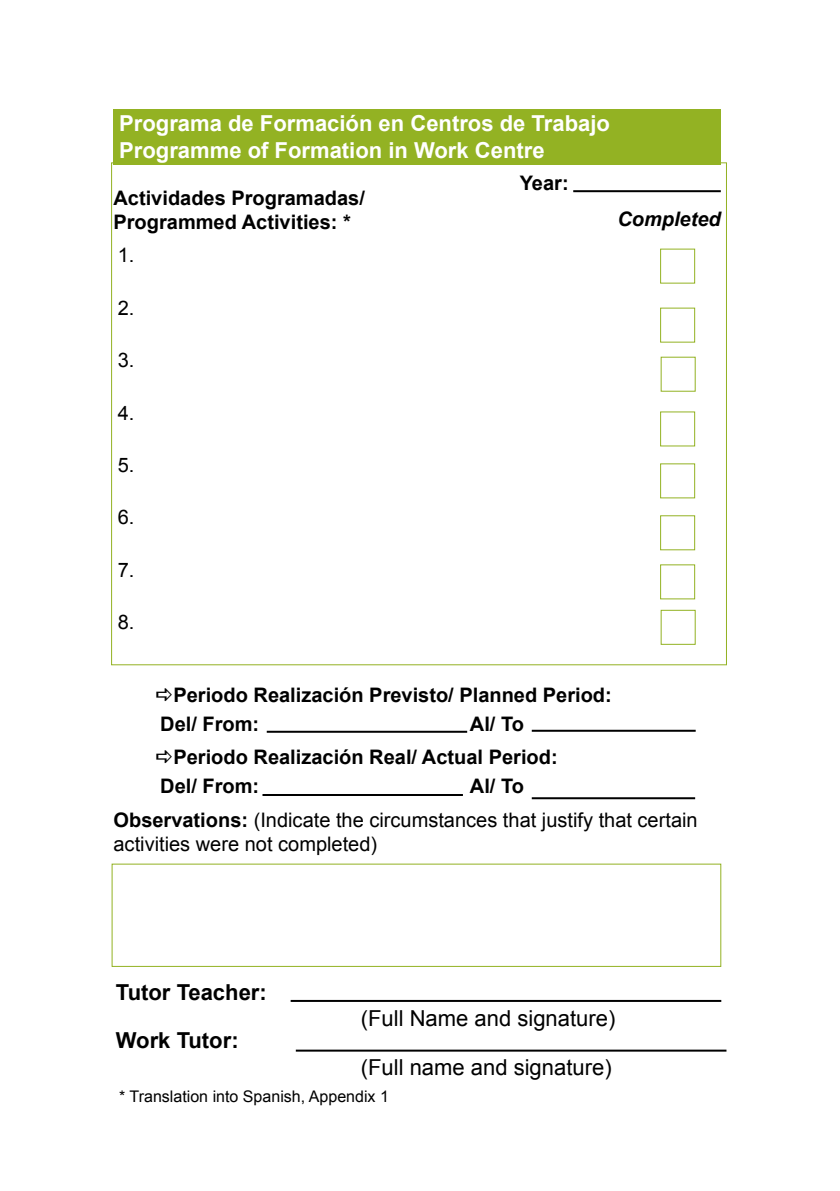
<style>
.page{position:relative;width:840px;height:1191px;background:#fff}
.page>*{position:absolute;margin:0;border:0;box-sizing:border-box;transform-origin:0 0}
.t1{font:700 22px/26.4px "Arial";color:#fff}
.t2{font:22px "Arial";color:#000}
.t3{font:700 22px "Arial";color:#000}
.t4{font:700 20px/24px "Arial";color:#000}
.t5{font:20px/33.8px "Arial";color:#000}
.t6{font:italic 700 20px "Arial";color:#000}
.t7{font:16px "Arial";color:#000}
.s1{font-weight:700}
</style>
<div class="page">
<div style="left:113px;top:110px;width:607px;height:55px;background:#93b223"></div>
<div style="left:660px;top:610px;width:35px;height:35px;border:1px solid #93b223"></div>
<div style="left:111px;top:863px;width:609px;height:104px;border:1px solid #93b223"></div>
<hr style="left:290px;top:1000px;width:431px;height:2px;background:#000">
<hr style="left:295px;top:1049px;width:431px;height:2px;background:#000">
<hr style="left:573px;top:190px;width:147px;height:2px;background:#000">
<hr style="left:266px;top:730px;width:201px;height:2px;background:#000">
<hr style="left:531px;top:729px;width:164px;height:2px;background:#000">
<hr style="left:262px;top:794px;width:200px;height:2px;background:#000">
<hr style="left:531px;top:797px;width:163px;height:2px;background:#000">
<p class="t1" style="left:119px;top:111px;width:492px">Programa de Formación en Centros de Trabajo<br>Programme of Formation in Work Centre</p>
<p class="t4" style="left:519px;top:171px;width:50px">Year:</p>
<p class="t4" style="left:113px;top:187px;width:253px">Actividades Programadas/<br>Programmed Activities: *</p>
<p class="t5" style="left:118px;top:239px;width:18px">1.</p>
<p class="t5" style="left:118px;top:291px;width:18px">2.</p>
<p class="t5" style="left:118px;top:343px;width:18px">3.</p>
<p class="t5" style="left:118px;top:396px;width:18px">4.</p>
<p class="t5" style="left:118px;top:448px;width:18px">5.</p>
<p class="t5" style="left:118px;top:500px;width:18px">6.</p>
<p class="t5" style="left:118px;top:553px;width:18px">7.</p>
<p class="t5" style="left:118px;top:605px;width:18px">8.</p>
<p class="t6" style="left:617px;top:206px;width:105px">Completed</p>
<p class="t4" style="left:160px;top:680px;width:453px;line-height:29.6px;text-indent:13px">Periodo Realización Previsto/ Planned Period:<br>Del/ From:</p>
<p class="t4" style="left:173px;top:709px;width:385px;line-height:32.2px;text-indent:296px">Al/ To<br>Periodo Realización Real/ Actual Period:</p>
<p class="t4" style="left:160px;top:775px;width:100px">Del/ From:</p>
<p class="t5" style="left:113px;top:769px;width:585px;text-indent:356px"><span class="s1">Al/ To<br>Observations:</span> (Indicate the circumstances that justify that certain</p>
<p class="t5" style="left:113px;top:827px;width:265px">activities were not completed)</p>
<p class="t3" style="left:116px;top:977px;width:152px">Tutor Teacher:</p>
<p class="t3" style="left:116px;top:1025px;width:124px">Work Tutor:</p>
<p class="t2" style="left:360px;top:1004px;width:256px">(Full Name and signature)</p>
<p class="t2" style="left:360px;top:1052px;width:252px">(Full name and signature)</p>
<p class="t7" style="left:119px;top:1085px;width:271px">* Translation into Spanish, Appendix 1</p>
</div>
